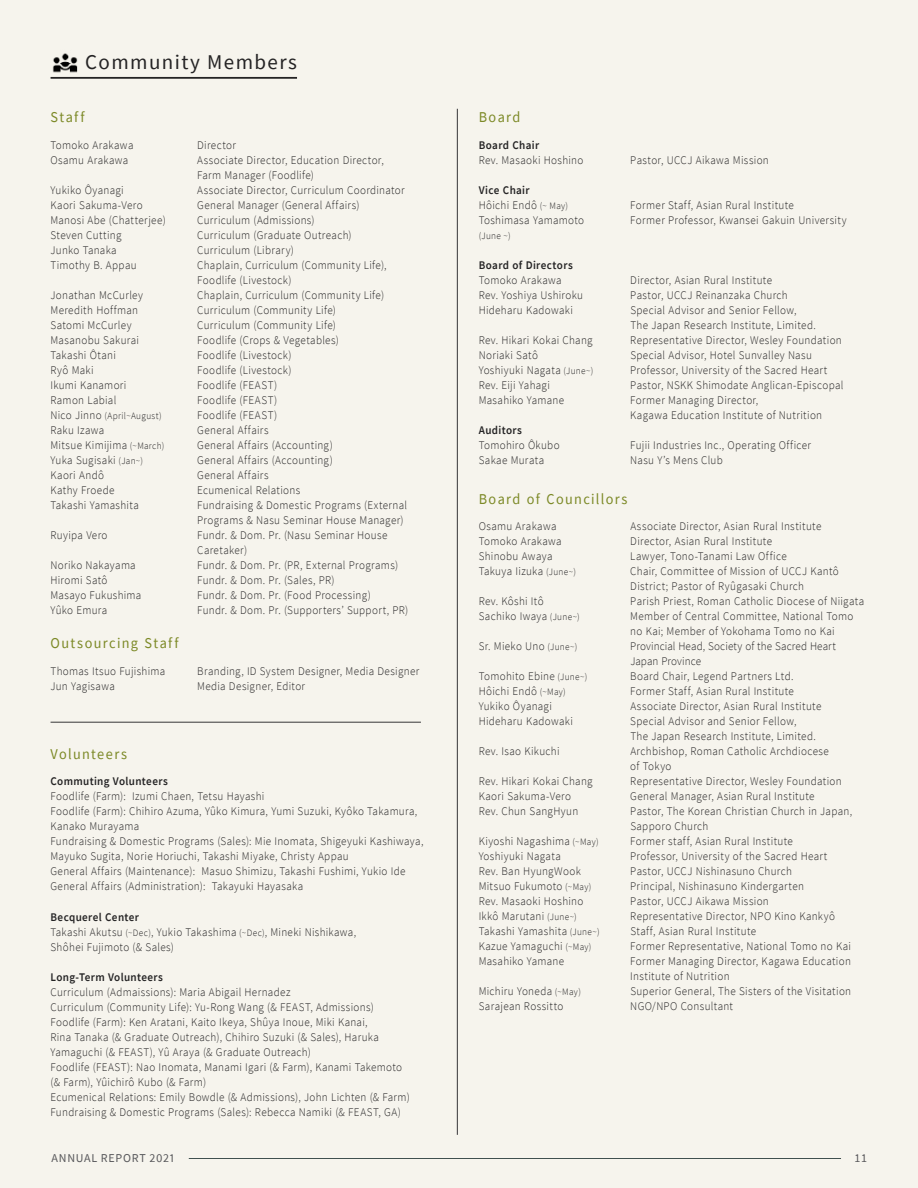
<style>
.page{position:relative;width:918px;height:1188px;background:#f6f4ed}
.page>*{position:absolute;margin:0;border:0;box-sizing:border-box;transform-origin:0 0}
.t1{font:21px "Source Sans Pro";letter-spacing:.07em;color:#242324}
.t2{font:15px "Source Sans Pro";letter-spacing:.095em;color:#7c8926;scale:.95 1}
.t3{font:12px "Source Sans Pro";letter-spacing:.06em;color:#58585b}
.t4{font:300 11.7px/15px "Source Sans Pro";letter-spacing:.03em;color:#242324;scale:.95 1}
.t5{font:600 11.7px "Source Sans Pro";letter-spacing:.03em;color:#242324;scale:.95 1}
.t6{font:300 9.75px "Source Sans Pro";letter-spacing:.035em;color:#242324;scale:.95 1}
.s1{font-size:11.7px}
.s2{font-size:9.75px}
.s3{font-weight:600}
</style>
<div class="page">
<hr style="left:189px;top:1158px;width:652px;height:1px;background:#001617">
<hr style="left:51px;top:77px;width:246px;height:2px;background:#242324">
<img style="left:52px;top:53px;width:26px;height:20px">
<hr style="left:457px;top:109px;width:1px;height:1026px;background:#363537">
<hr style="left:51px;top:722px;width:370px;height:1px;background:#363537">
<h1 class="t1" style="left:85px;top:49px;width:213px">Community Members</h1>
<p class="t2" style="left:51px;top:107px;width:37px">Staff</p>
<p class="t2" style="left:479px;top:107px;width:46px">Board</p>
<p class="t4" style="left:51px;top:138px;width:89px">Tomoko Arakawa<br>Osamu Arakawa</p>
<p class="t4" style="left:51px;top:183px;width:123px">Yukiko Ôyanagi<br>Kaori Sakuma-Vero<br>Manosi Abe (Chatterjee)<br>Steven Cutting<br>Junko Tanaka<br>Timothy B. Appau</p>
<p class="t4" style="left:51px;top:288px;width:99px">Jonathan McCurley<br>Meredith Hoffman<br>Satomi McCurley<br>Masanobu Sakurai<br>Takashi Ôtani<br>Ryô Maki<br>Ikumi Kanamori<br>Ramon Labial</p>
<p class="t6" style="left:51px;top:410px;width:119px"><span class="s1">Nico Jinno</span> (April~August)</p>
<p class="t4" style="left:50px;top:423px;width:121px">Raku Izawa<br>Mitsue Kimijima <span class="s2">(~March)<br></span>Yuka Sugisaki <span class="s2">(Jan~)<br></span>Kaori Andô<br>Kathy Froede<br>Takashi Yamashita</p>
<p class="t4" style="left:50px;top:528px;width:62px">Ruyipa Vero</p>
<p class="t4" style="left:50px;top:558px;width:97px">Noriko Nakayama<br>Hiromi Satô<br>Masayo Fukushima<br>Yûko Emura</p>
<p class="t2" style="left:51px;top:634px;width:136px">Outsourcing Staff</p>
<p class="t4" style="left:197px;top:138px;width:224px">Director<br>Associate Director, Education Director,<br>Farm Manager (Foodlife)<br>Associate Director, Curriculum Coordinator<br>General Manager (General Affairs)<br>Curriculum (Admissions)<br>Curriculum (Graduate Outreach)<br>Curriculum (Library)<br>Chaplain, Curriculum (Community Life),<br>Foodlife (Livestock)<br>Chaplain, Curriculum (Community Life)<br>Curriculum (Community Life)<br>Curriculum (Community Life)<br>Foodlife (Crops &amp; Vegetables)<br>Foodlife (Livestock)<br>Foodlife (Livestock)<br>Foodlife (FEAST)<br>Foodlife (FEAST)<br>Foodlife (FEAST)<br>General Affairs<br>General Affairs (Accounting)<br>General Affairs (Accounting)<br>General Affairs<br>Ecumenical Relations<br>Fundraising &amp; Domestic Programs (External<br>Programs &amp; Nasu Seminar House Manager)<br>Fundr. &amp; Dom. Pr. (Nasu Seminar House<br>Caretaker)<br>Fundr. &amp; Dom. Pr. (PR, External Programs)<br>Fundr. &amp; Dom. Pr. (Sales, PR)<br>Fundr. &amp; Dom. Pr. (Food Processing)<br>Fundr. &amp; Dom. Pr. (Supporters’ Support, PR)</p>
<p class="t4" style="left:51px;top:663px;width:122px">Thomas Itsuo Fujishima<br>Jun Yagisawa</p>
<p class="t4" style="left:197px;top:663px;width:235px">Branding, ID System Designer, Media Designer<br>Media Designer, Editor</p>
<p class="t2" style="left:51px;top:744px;width:82px">Volunteers</p>
<p class="t5" style="left:51px;top:774px;width:125px">Commuting Volunteers</p>
<p class="t4" style="left:50px;top:789px;width:394px">Foodlife (Farm): Izumi Chaen, Tetsu Hayashi<br>Foodlife (Farm): Chihiro Azuma, Yûko Kimura, Yumi Suzuki, Kyôko Takamura, Kanako Murayama<br>Fundraising &amp; Domestic Programs (Sales): Mie Inomata, Shigeyuki Kashiwaya, Mayuko Sugita, Norie Horiuchi, Takashi Miyake, Christy Appau<br>General Affairs (Maintenance): Masuo Shimizu, Takashi Fushimi, Yukio Ide General Affairs (Administration): Takayuki Hayasaka</p>
<p class="t4" style="left:51px;top:909px;width:323px"><span class="s3">Becquerel Center<br></span>Takashi Akutsu <span class="s2">(~Dec)</span>, Yukio Takashima <span class="s2">(~Dec)</span>, Mineki Nishikawa,<br>Shôhei Fujimoto (&amp; Sales)</p>
<p class="t5" style="left:51px;top:970px;width:120px">Long-Term Volunteers</p>
<p class="t4" style="left:50px;top:985px;width:380px">Curriculum (Admaissions): Maria Abigail Hernadez<br>Curriculum (Community Life): Yu-Rong Wang (&amp; FEAST, Admissions)<br>Foodlife (Farm): Ken Aratani, Kaito Ikeya, Shûya Inoue, Miki Kanai,<br>Rina Tanaka (&amp; Graduate Outreach), Chihiro Suzuki (&amp; Sales), Haruka Yamaguchi (&amp; FEAST), Yû Araya (&amp; Graduate Outreach)<br>Foodlife (FEAST): Nao Inomata, Manami Igari (&amp; Farm), Kanami Takemoto (&amp; Farm), Yûichirô Kubo (&amp; Farm)<br>Ecumenical Relations: Emily Bowdle (&amp; Admissions), John Lichten (&amp; Farm)<br>Fundraising &amp; Domestic Programs (Sales): Rebecca Namiki (&amp; FEAST, GA)</p>
<p class="t5" style="left:479px;top:138px;width:65px">Board Chair</p>
<p class="t4" style="left:479px;top:153px;width:112px">Rev. Masaoki Hoshino</p>
<p class="t4" style="left:479px;top:183px;width:112px"><span class="s3">Vice Chair<br></span>Hôichi Endô <span class="s2">(~ May)<br></span>Toshimasa Yamamoto</p>
<p class="t6" style="left:479px;top:230px;width:35px">(June ~)</p>
<p class="t5" style="left:479px;top:258px;width:101px">Board of Directors</p>
<p class="t4" style="left:479px;top:273px;width:111px">Tomoko Arakawa<br>Rev. Yoshiya Ushiroku<br>Hideharu Kadowaki</p>
<p class="t4" style="left:479px;top:333px;width:122px">Rev. Hikari Kokai Chang<br>Noriaki Satô<br>Yoshiyuki Nagata <span class="s2">(June~)<br></span>Rev. Eiji Yahagi<br>Masahiko Yamane</p>
<p class="t5" style="left:479px;top:423px;width:47px">Auditors</p>
<p class="t4" style="left:479px;top:438px;width:87px">Tomohiro Ôkubo<br>Sakae Murata</p>
<p class="t4" style="left:630px;top:153px;width:147px">Pastor, UCCJ Aikawa Mission</p>
<p class="t4" style="left:630px;top:198px;width:229px">Former Staff, Asian Rural Institute<br>Former Professor, Kwansei Gakuin University</p>
<p class="t4" style="left:630px;top:273px;width:226px">Director, Asian Rural Institute<br>Pastor, UCCJ Reinanzaka Church<br>Special Advisor and Senior Fellow,<br>The Japan Research Institute, Limited.<br>Representative Director, Wesley Foundation Special Advisor, Hotel Sunvalley Nasu Professor, University of the Sacred Heart Pastor, NSKK Shimodate Anglican-Episcopal Former Managing Director,<br>Kagawa Education Institute of Nutrition</p>
<p class="t4" style="left:630px;top:438px;width:192px">Fujii Industries Inc., Operating Officer<br>Nasu Y’s Mens Club</p>
<p class="t2" style="left:479px;top:490px;width:158px">Board of Councillors</p>
<p class="t4" style="left:479px;top:519px;width:104px">Osamu Arakawa<br>Tomoko Arakawa<br>Shinobu Awaya<br>Takuya Iizuka <span class="s2">(June~)</span></p>
<p class="t4" style="left:479px;top:594px;width:108px">Rev. Kôshi Itô<br>Sachiko Iwaya <span class="s2">(June~)</span></p>
<p class="t4" style="left:479px;top:639px;width:105px">Sr. Mieko Uno <span class="s2">(June~)</span></p>
<p class="t4" style="left:479px;top:669px;width:116px">Tomohito Ebine <span class="s2">(June~)<br></span>Hôichi Endô <span class="s2">(~May)<br></span>Yukiko Ôyanagi<br>Hideharu Kadowaki</p>
<p class="t4" style="left:479px;top:744px;width:87px">Rev. Isao Kikuchi</p>
<p class="t4" style="left:479px;top:774px;width:121px">Rev. Hikari Kokai Chang<br>Kaori Sakuma-Vero<br>Rev. Chun SangHyun</p>
<p class="t4" style="left:479px;top:834px;width:129px">Kiyoshi Nagashima <span class="s2">(~May)<br></span>Yoshiyuki Nagata<br>Rev. Ban HyungWook<br>Mitsuo Fukumoto <span class="s2">(~May)<br></span>Rev. Masaoki Hoshino<br>Ikkô Marutani <span class="s2">(June~)<br></span>Takashi Yamashita <span class="s2">(June~)<br></span>Kazue Yamaguchi <span class="s2">(~May)<br></span>Masahiko Yamane</p>
<p class="t4" style="left:479px;top:984px;width:109px">Michiru Yoneda <span class="s2">(~May)<br></span>Sarajean Rossitto</p>
<p class="t4" style="left:630px;top:519px;width:248px">Associate Director, Asian Rural Institute Director, Asian Rural Institute<br>Lawyer, Tono-Tanami Law Office<br>Chair, Committee of Mission of UCCJ Kantô District; Pastor of Ryûgasaki Church<br>Parish Priest, Roman Catholic Diocese of Niigata Member of Central Committee, National Tomo no Kai; Member of Yokohama Tomo no Kai Provincial Head, Society of the Sacred Heart Japan Province<br>Board Chair, Legend Partners Ltd.<br>Former Staff, Asian Rural Institute<br>Associate Director, Asian Rural Institute<br>Special Advisor and Senior Fellow,<br>The Japan Research Institute, Limited.<br>Archbishop, Roman Catholic Archdiocese<br>of Tokyo<br>Representative Director, Wesley Foundation General Manager, Asian Rural Institute<br>Pastor, The Korean Christian Church in Japan, Sapporo Church<br>Former staff, Asian Rural Institute<br>Professor, University of the Sacred Heart<br>Pastor, UCCJ Nishinasuno Church<br>Principal, Nishinasuno Kindergarten<br>Pastor, UCCJ Aikawa Mission<br>Representative Director, NPO Kino Kankyô<br>Staff, Asian Rural Institute<br>Former Representative, National Tomo no Kai Former Managing Director, Kagawa Education Institute of Nutrition<br>Superior General, The Sisters of the Visitation NGO/NPO Consultant</p>
<p class="t3" style="left:51px;top:1150px;width:124px">ANNUAL REPORT 2021</p>
<p class="t3" style="left:854px;top:1150px;width:14px">11</p>
</div>
